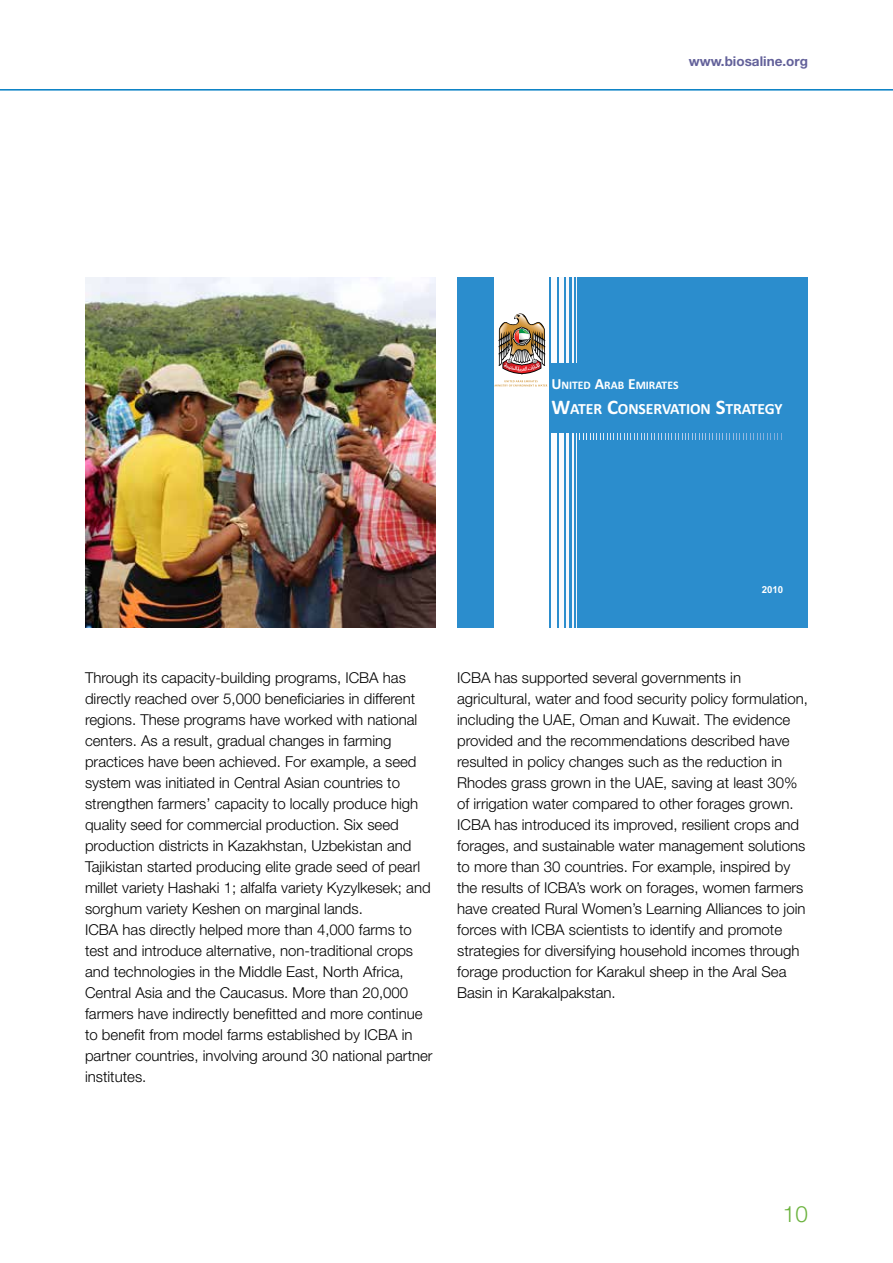
<style>
.page{position:relative;width:893px;height:1263px;background:#fff}
.page>*{position:absolute;margin:0;border:0;box-sizing:border-box;transform-origin:0 0}
.t1{font:300 22.5px "Helvetica Neue LT Std";color:#6cb33f}
.t2{font:700 15.6px "Calibri";letter-spacing:-.005em;color:#fff}
.t3{font:300 15px/21px "Helvetica Neue LT Std";color:#000}
.t4{font:700 13.5px "Helvetica Neue LT Std";color:#63619a}
.t5{font:700 11.55px "Calibri";color:#fff}
.t6{font:700 9.75px "Arial";color:#fff}
.s1{font-size:15.45px}
.s2{font-size:20.85px}
</style>
<div class="page">
<img style="left:85px;top:277px;width:351px;height:351px">
<div style="left:457px;top:277px;width:351px;height:351px;background:#2b8dcd"></div>
<div style="left:494px;top:277px;width:55px;height:351px;background:#fff"></div>
<div style="left:551px;top:277px;width:6px;height:86px;background:#fbfcfe"></div>
<div style="left:551px;top:433px;width:6px;height:195px;background:#fbfcfe"></div>
<hr style="left:560px;top:277px;width:4px;height:86px;background:#f8fafd">
<hr style="left:560px;top:433px;width:4px;height:195px;background:#f8fafd">
<hr style="left:566px;top:277px;width:3px;height:86px;background:#f6f8fc">
<hr style="left:566px;top:433px;width:3px;height:195px;background:#f6f8fc">
<hr style="left:572px;top:277px;width:1px;height:86px;background:#f4f6fc">
<hr style="left:572px;top:433px;width:1px;height:195px;background:#f4f6fc">
<hr style="left:576px;top:277px;width:1px;height:86px;background:#f1f5fb">
<hr style="left:576px;top:433px;width:1px;height:195px;background:#f1f5fb">
<svg style="left:579px;top:433px;width:203px;height:7px"></svg>
<img style="left:495px;top:313px;width:52px;height:73px">
<hr style="left:0;top:89px;width:893px;height:2px;background:#007dc3">
<p class="t4" style="left:689px;top:53px;width:121px">www.biosaline.org</p>
<p class="t5" style="left:551px;top:378px;width:129px"><span class="s1">U</span>NITED <span class="s1">A</span>RAB <span class="s1">E</span>MIRATES</p>
<p class="t2" style="left:551px;top:399px;width:233px"><span class="s2">W</span>ATER <span class="s2">C</span>ONSERVATION <span class="s2">S</span>TRATEGY</p>
<p class="t6" style="left:762px;top:583px;width:23px">2010</p>
<p class="t3" style="left:85px;top:667px;width:349px">Through its capacity-building programs, ICBA has directly reached over 5,000 beneficiaries in different regions. These programs have worked with national centers. As a result, gradual changes in farming practices have been achieved. For example, a seed system was initiated in Central Asian countries to strengthen farmers’ capacity to locally produce high quality seed for commercial production. Six seed production districts in Kazakhstan, Uzbekistan and Tajikistan started producing elite grade seed of pearl millet variety Hashaki 1; alfalfa variety Kyzylkesek; and sorghum variety Keshen on marginal lands.<br>ICBA has directly helped more than 4,000 farms to test and introduce alternative, non-traditional crops and technologies in the Middle East, North Africa, Central Asia and the Caucasus. More than 20,000 farmers have indirectly benefitted and more continue to benefit from model farms established by ICBA in partner countries, involving around 30 national partner institutes.</p>
<p class="t3" style="left:457px;top:667px;width:352px">ICBA has supported several governments in agricultural, water and food security policy formulation, including the UAE, Oman and Kuwait. The evidence provided and the recommendations described have resulted in policy changes such as the reduction in Rhodes grass grown in the UAE, saving at least 30% of irrigation water compared to other forages grown.<br>ICBA has introduced its improved, resilient crops and forages, and sustainable water management solutions to more than 30 countries. For example, inspired by the results of ICBA’s work on forages, women farmers have created Rural Women’s Learning Alliances to join forces with ICBA scientists to identify and promote strategies for diversifying household incomes through forage production for Karakul sheep in the Aral Sea Basin in Karakalpakstan.</p>
<h1 class="t1" style="left:783px;top:1200px;width:27px">10</h1>
</div>
